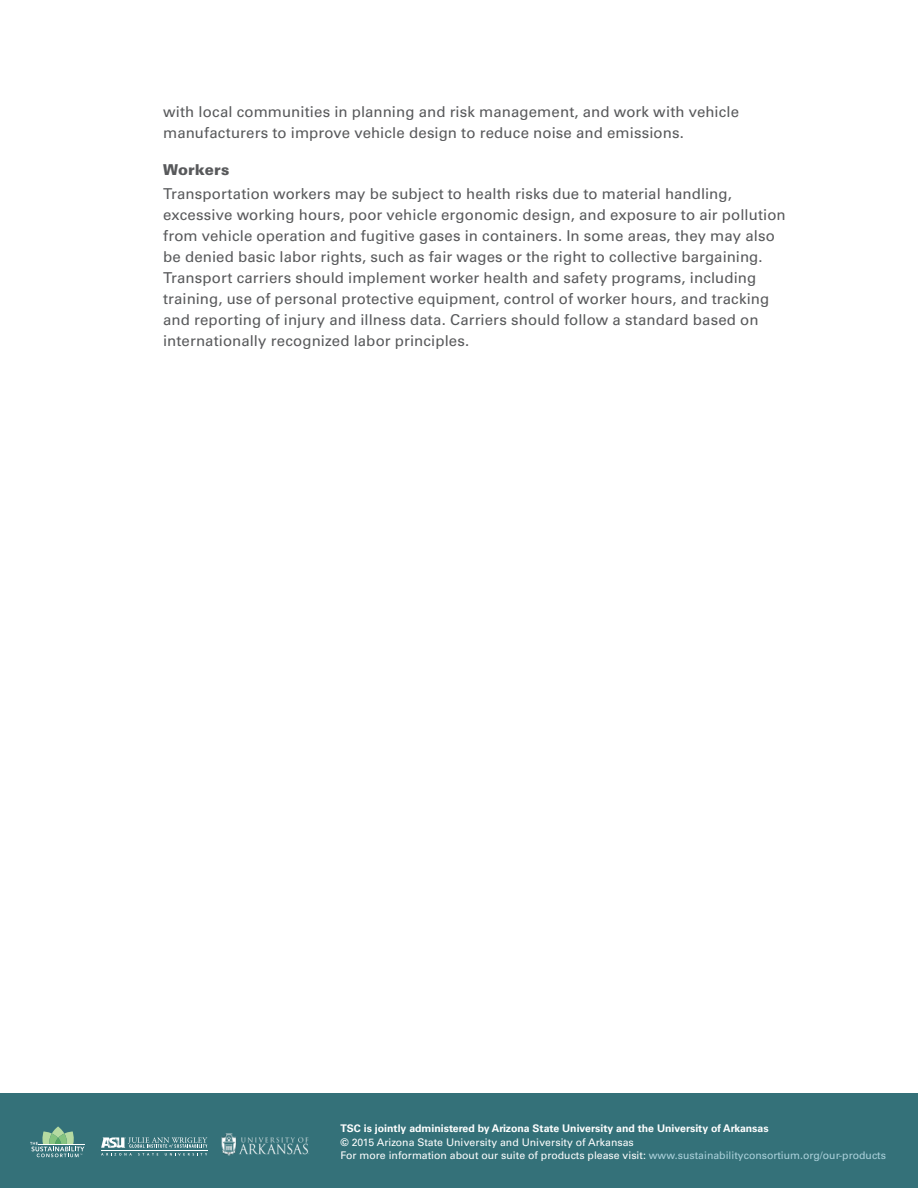
<style>
.page{position:relative;width:918px;height:1188px;background:#fff}
.page>*{position:absolute;margin:0;border:0;box-sizing:border-box;transform-origin:0 0}
.t1{font:15px/21px "Univers LT Std";letter-spacing:.005em;color:#58595b}
.t2{font:900 15px "Univers LT Std";letter-spacing:.005em;color:#58595b}
.t3{font:10.5px/13.5px "Univers LT Std";color:#fff}
.s1{font-weight:700}
.s2{color:#95abb9}
</style>
<div class="page">
<div style="left:0;top:1094px;width:918px;height:94px;background:#347179"></div>
<svg style="left:101px;top:1137px;width:106px;height:19px"></svg>
<img style="left:221px;top:1134px;width:88px;height:22px">
<hr style="left:39px;top:1144px;width:46px;height:1px;background:#fff">
<svg style="left:30px;top:1126px;width:54px;height:31px"></svg>
<p class="t1" style="left:163px;top:101px;width:578px">with local communities in planning and risk management, and work with vehicle manufacturers to improve vehicle design to reduce noise and emissions.</p>
<p class="t2" style="left:163px;top:160px;width:68px">Workers</p>
<p class="t1" style="left:163px;top:183px;width:624px">Transportation workers may be subject to health risks due to material handling, excessive working hours, poor vehicle ergonomic design, and exposure to air pollution from vehicle operation and fugitive gases in containers. In some areas, they may also be denied basic labor rights, such as fair wages or the right to collective bargaining.<br>Transport carriers should implement worker health and safety programs, including training, use of personal protective equipment, control of worker hours, and tracking and reporting of injury and illness data. Carriers should follow a standard based on internationally recognized labor principles.</p>
<p class="t3" style="left:341px;top:1122px;width:547px"><span class="s1">TSC is jointly administered by Arizona State University and the University of Arkansas<br>©</span> 2015 Arizona State University and University of Arkansas<br>For more information about our suite of products please visit: <span class="s2">www.sustainabilityconsortium.org/our-products</span></p>
</div>
